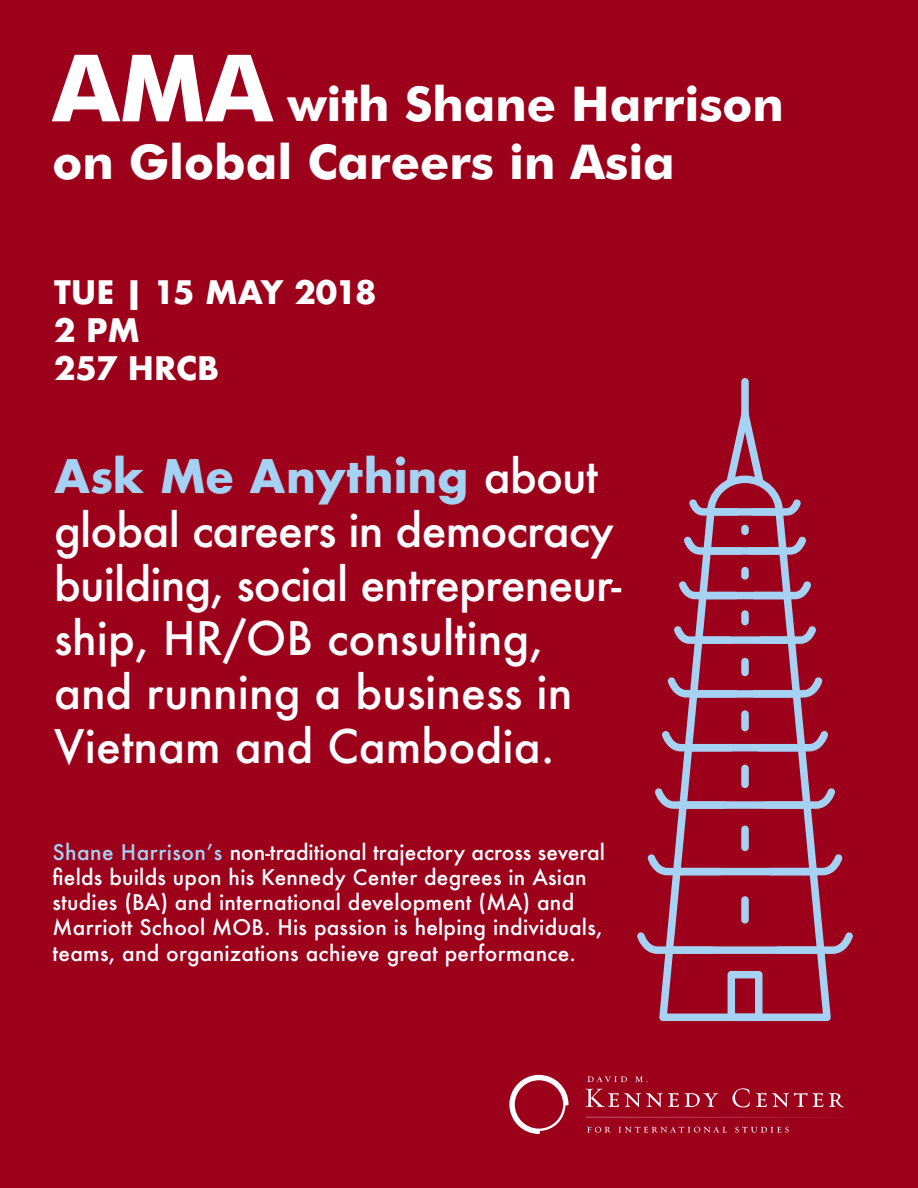
<style>
.page{position:relative;width:918px;height:1188px;background:#9d001b}
.page>*{position:absolute;margin:0;border:0;box-sizing:border-box;transform-origin:0 0}
.t1{font:700 48px/57.6px "Futura BT";color:#fff}
.t2{font:500 45px/54px "Futura";color:#fff}
.t3{font:700 31.5px/37.8px "Futura";color:#fff}
.t4{font:500 21px/25.2px "Futura";letter-spacing:.01em;color:#fff}
.s1{font-size:93px}
.s2{font-weight:700;color:#a5d1f3}
.s3{color:#a5d1f3}
</style>
<div class="page">
<svg style="left:509px;top:1075px;width:60px;height:59px"></svg>
<svg style="left:587px;top:1076px;width:40px;height:6px"></svg>
<svg style="left:635px;top:1076px;width:13px;height:6px"></svg>
<svg style="left:585px;top:1089px;width:134px;height:18px"></svg>
<svg style="left:732px;top:1088px;width:18px;height:19px"></svg>
<svg style="left:756px;top:1093px;width:67px;height:14px"></svg>
<svg style="left:829px;top:1093px;width:15px;height:14px"></svg>
<svg style="left:587px;top:1127px;width:24px;height:6px"></svg>
<svg style="left:618px;top:1127px;width:109px;height:6px"></svg>
<svg style="left:735px;top:1127px;width:54px;height:6px"></svg>
<svg style="left:586px;top:1117px;width:245px;height:1px"></svg>
<svg style="left:659px;top:516px;width:172px;height:505px"></svg>
<svg style="left:637px;top:932px;width:78px;height:22px"></svg>
<svg style="left:647px;top:854px;width:76px;height:21px"></svg>
<svg style="left:655px;top:788px;width:73px;height:21px"></svg>
<svg style="left:662px;top:731px;width:73px;height:20px"></svg>
<svg style="left:667px;top:677px;width:72px;height:21px"></svg>
<svg style="left:674px;top:626px;width:59px;height:18px"></svg>
<svg style="left:679px;top:581px;width:60px;height:18px"></svg>
<svg style="left:775px;top:932px;width:78px;height:22px"></svg>
<svg style="left:767px;top:854px;width:76px;height:21px"></svg>
<svg style="left:762px;top:788px;width:73px;height:21px"></svg>
<svg style="left:755px;top:731px;width:73px;height:20px"></svg>
<svg style="left:751px;top:677px;width:72px;height:21px"></svg>
<svg style="left:757px;top:626px;width:59px;height:18px"></svg>
<svg style="left:751px;top:581px;width:60px;height:18px"></svg>
<svg style="left:684px;top:536px;width:122px;height:19px"></svg>
<div style="left:666px;top:946px;width:159px;height:8px;background:#a5d1f3;border-radius:4px"></div>
<div style="left:673px;top:868px;width:144px;height:7px;background:#a5d1f3;border-radius:4px"></div>
<div style="left:679px;top:801px;width:132px;height:8px;background:#a5d1f3;border-radius:4px"></div>
<div style="left:688px;top:744px;width:114px;height:7px;background:#a5d1f3;border-radius:4px"></div>
<div style="left:692px;top:690px;width:106px;height:8px;background:#a5d1f3;border-radius:4px"></div>
<div style="left:697px;top:636px;width:96px;height:8px;background:#a5d1f3;border-radius:4px"></div>
<div style="left:701px;top:592px;width:88px;height:7px;background:#a5d1f3;border-radius:4px"></div>
<div style="left:707px;top:547px;width:76px;height:8px;background:#a5d1f3;border-radius:4px"></div>
<svg style="left:728px;top:971px;width:34px;height:50px"></svg>
<div style="left:741px;top:896px;width:8px;height:28px;background:#a5d1f3;border-radius:4px"></div>
<div style="left:741px;top:826px;width:8px;height:25px;background:#a5d1f3;border-radius:4px"></div>
<div style="left:741px;top:765px;width:8px;height:23px;background:#a5d1f3;border-radius:4px"></div>
<div style="left:741px;top:710px;width:8px;height:21px;background:#a5d1f3;border-radius:4px"></div>
<div style="left:741px;top:658px;width:8px;height:18px;background:#a5d1f3;border-radius:4px"></div>
<div style="left:741px;top:610px;width:8px;height:15px;background:#a5d1f3;border-radius:4px"></div>
<div style="left:741px;top:567px;width:8px;height:13px;background:#a5d1f3;border-radius:4px"></div>
<div style="left:741px;top:525px;width:8px;height:10px;background:#a5d1f3;border-radius:4px"></div>
<svg style="left:689px;top:415px;width:112px;height:101px"></svg>
<div style="left:741px;top:378px;width:8px;height:40px;background:#a5d1f3;border-radius:4px"></div>
<h1 class="t1" style="left:52px;top:75px;width:733px"><span class="s1">AMA</span> with Shane Harrison on Global Careers in Asia</h1>
<h3 class="t3" style="left:54px;top:273px;width:324px">TUE | 15 MAY 2018<br>2 PM<br>257 HRCB</h3>
<h2 class="t2" style="left:54px;top:449px;width:569px"><span class="s2">Ask Me Anything</span> about global careers in democracy building, social entrepreneur&shy;ship, HR/OB consulting, and running a business in<br>Vietnam and Cambodia.</h2>
<p class="t4" style="left:52px;top:839px;width:554px"><span class="s3">Shane Harrison’s</span> non-traditional trajectory across several fields builds upon his Kennedy Center degrees in Asian studies (BA) and international development (MA) and Marriott School MOB. His passion is helping individuals, teams, and organizations achieve great performance.</p>
</div>
